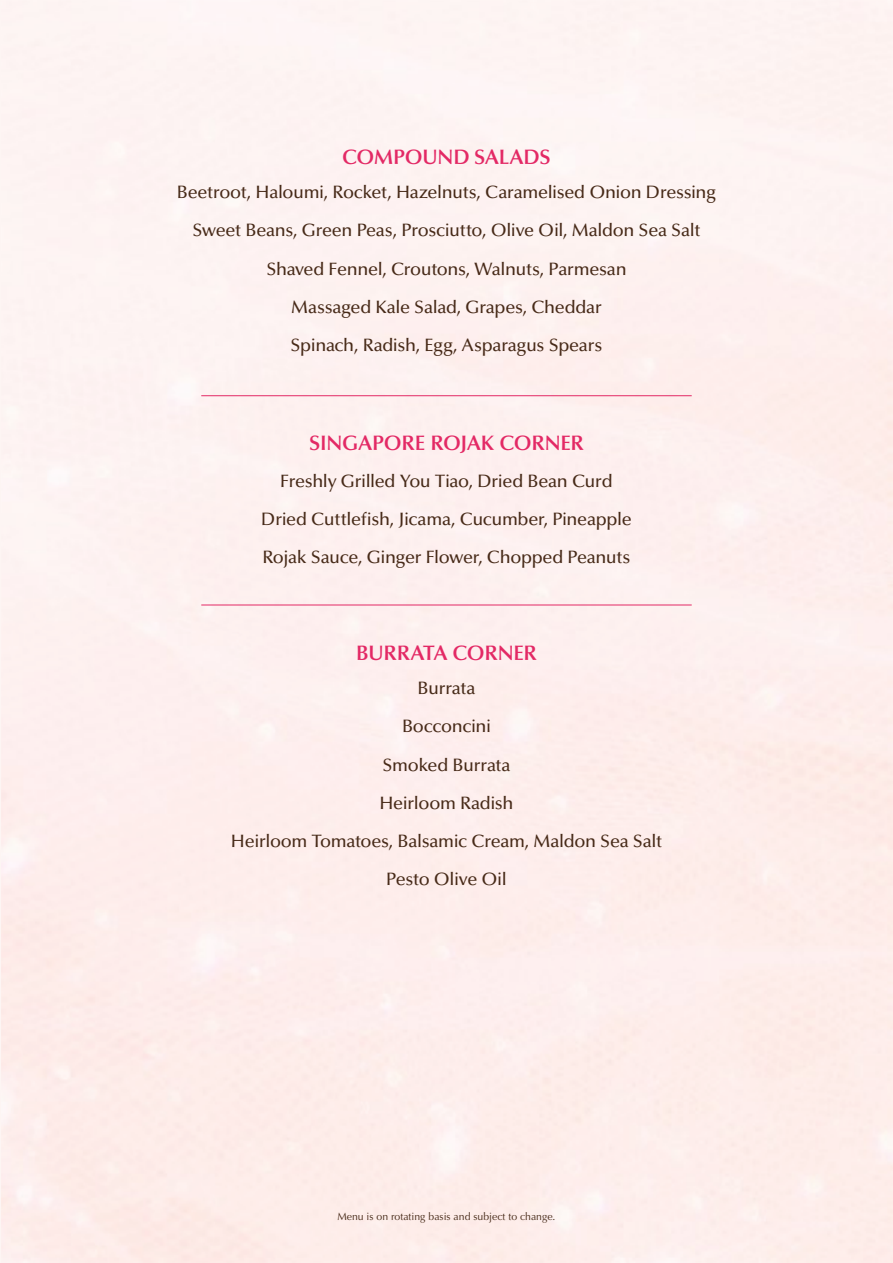
<style>
.page{position:relative;width:893px;height:1263px;background:#fff}
.page>*{position:absolute;margin:0;border:0;box-sizing:border-box;transform-origin:0 0}
.t1{font:600 21px "Optima LT Pro";letter-spacing:-.01em;color:#e32965}
.t2{font:500 18px/38.2px "Optima LT Pro";letter-spacing:-.02em;color:#472a18;text-align:center}
.t3{font:10.5px "Optima LT Pro";color:#472a18}
</style>
<div class="page">
<hr style="left:201px;top:395px;width:491px;height:1px;background:#e32965">
<hr style="left:201px;top:605px;width:491px;height:1px;background:#e32965">
<p class="t1" style="left:342px;top:143px;width:210px">COMPOUND SALADS</p>
<p class="t2" style="left:177px;top:173px;width:541px">Beetroot, Haloumi, Rocket, Hazelnuts, Caramelised Onion Dressing Sweet Beans, Green Peas, Prosciutto, Olive Oil, Maldon Sea Salt Shaved Fennel, Croutons, Walnuts, Parmesan<br>Massaged Kale Salad, Grapes, Cheddar<br>Spinach, Radish, Egg, Asparagus Spears</p>
<p class="t1" style="left:309px;top:430px;width:276px">SINGAPORE ROJAK CORNER</p>
<p class="t2" style="left:261px;top:461px;width:372px">Freshly Grilled You Tiao, Dried Bean Curd<br>Dried Cuttlefish, Jicama, Cucumber, Pineapple<br>Rojak Sauce, Ginger Flower, Chopped Peanuts</p>
<p class="t1" style="left:356px;top:639px;width:182px">BURRATA CORNER</p>
<p class="t2" style="left:231px;top:669px;width:433px">Burrata<br>Bocconcini<br>Smoked Burrata<br>Heirloom Radish<br>Heirloom Tomatoes, Balsamic Cream, Maldon Sea Salt<br>Pesto Olive Oil</p>
<p class="t3" style="left:337px;top:1210px;width:220px">Menu is on rotating basis and subject to change.</p>
</div>
